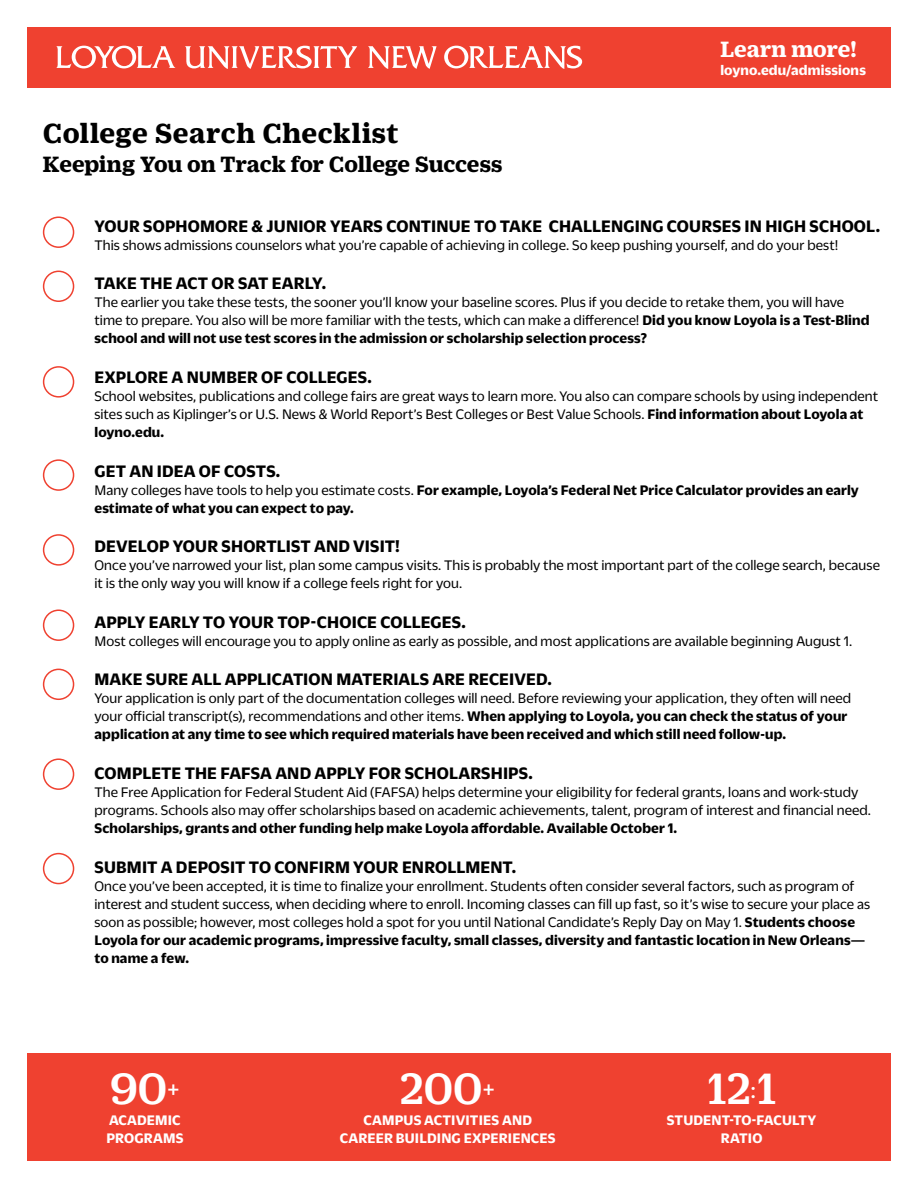
<style>
.page{position:relative;width:918px;height:1188px;background:#fff}
.page>*{position:absolute;margin:0;border:0;box-sizing:border-box;transform-origin:0 0}
.t1{font:500 47.55px "Duplicate Ionic";color:#fff}
.t2{font:700 30px "Duplicate Ionic";letter-spacing:.015em;color:#000}
.t3{font:700 24px "Duplicate Ionic";letter-spacing:-.005em;color:#000}
.t4{font:700 24px "Duplicate Ionic";letter-spacing:-.005em;color:#fff}
.t5{font:700 18px "Duplicate Sans";letter-spacing:.005em;color:#000}
.t6{font:15px/18px "Duplicate Sans";letter-spacing:.01em;color:#000}
.t7{font:700 15px/18px "Duplicate Sans";letter-spacing:.01em;color:#000}
.t8{font:700 15px/18px "Duplicate Sans";letter-spacing:.01em;color:#fff;text-align:center}
.s1{font-weight:700}
.s2{font-weight:400}
.s3{font-family:"Duplicate Sans";font-weight:400;font-size:26.4px}
</style>
<div class="page">
<div style="left:27px;top:1053px;width:864px;height:108px;background:#ef4130"></div>
<div style="left:27px;top:27px;width:864px;height:61px;background:#ef4130"></div>
<svg style="left:56px;top:45px;width:119px;height:23px"></svg>
<svg style="left:185px;top:46px;width:172px;height:23px"></svg>
<svg style="left:368px;top:46px;width:69px;height:23px"></svg>
<svg style="left:444px;top:45px;width:138px;height:24px"></svg>
<div style="left:43px;top:216px;width:31px;height:32px;border:2px solid #ef4130;border-radius:50%"></div>
<div style="left:43px;top:271px;width:31px;height:31px;border:2px solid #ef4130;border-radius:50%"></div>
<div style="left:43px;top:366px;width:31px;height:32px;border:2px solid #ef4130;border-radius:50%"></div>
<div style="left:43px;top:459px;width:31px;height:32px;border:2px solid #ef4130;border-radius:50%"></div>
<div style="left:43px;top:534px;width:31px;height:32px;border:2px solid #ef4130;border-radius:50%"></div>
<div style="left:43px;top:609px;width:31px;height:32px;border:2px solid #ef4130;border-radius:50%"></div>
<div style="left:43px;top:669px;width:31px;height:31px;border:2px solid #ef4130;border-radius:50%"></div>
<div style="left:43px;top:758px;width:31px;height:32px;border:2px solid #ef4130;border-radius:50%"></div>
<div style="left:43px;top:853px;width:31px;height:31px;border:2px solid #ef4130;border-radius:50%"></div>
<h2 class="t2" style="left:43px;top:112px;width:357px">College Search Checklist</h2>
<h3 class="t3" style="left:43px;top:147px;width:461px">Keeping You on Track for College Success</h3>
<h3 class="t4" style="left:720px;top:32px;width:138px">Learn more!</h3>
<p class="t8" style="left:720px;top:60px;width:147px">loyno.edu/admissions</p>
<p class="t5" style="left:95px;top:214px;width:787px">YOUR SOPHOMORE &amp; JUNIOR YEARS CONTINUE TO TAKE CHALLENGING COURSES IN HIGH SCHOOL.</p>
<p class="t6" style="left:94px;top:235px;width:745px">This shows admissions counselors what you’re capable of achieving in college. So keep pushing yourself, and do your best!</p>
<p class="t5" style="left:95px;top:271px;width:233px">TAKE THE ACT OR SAT EARLY.</p>
<p class="t6" style="left:94px;top:293px;width:777px">The earlier you take these tests, the sooner you’ll know your baseline scores. Plus if you decide to retake them, you will have time to prepare. You also will be more familiar with the tests, which can make a difference! <span class="s1">Did you know Loyola is a Test-Blind school and will not use test scores in the admission or scholarship selection process?</span></p>
<p class="t5" style="left:95px;top:365px;width:279px">EXPLORE A NUMBER OF COLLEGES.</p>
<p class="t6" style="left:94px;top:386px;width:785px">School websites, publications and college fairs are great ways to learn more. You also can compare schools by using independent sites such as Kiplinger’s or U.S. News &amp; World Report’s Best Colleges or Best Value Schools. <span class="s1">Find information about Loyola at loyno.edu.</span></p>
<p class="t5" style="left:95px;top:459px;width:187px">GET AN IDEA OF COSTS.</p>
<p class="t7" style="left:94px;top:480px;width:766px"><span class="s2">Many colleges have tools to help you estimate costs.</span> For example, Loyola’s Federal Net Price Calculator provides an early estimate of what you can expect to pay.</p>
<p class="t5" style="left:95px;top:534px;width:307px">DEVELOP YOUR SHORTLIST AND VISIT!</p>
<p class="t6" style="left:94px;top:555px;width:787px">Once you’ve narrowed your list, plan some campus visits. This is probably the most important part of the college search, because it is the only way you will know if a college feels right for you.</p>
<p class="t5" style="left:95px;top:610px;width:373px">APPLY EARLY TO YOUR TOP-CHOICE COLLEGES.</p>
<p class="t6" style="left:94px;top:631px;width:759px">Most colleges will encourage you to apply online as early as possible, and most applications are available beginning August 1.</p>
<p class="t5" style="left:95px;top:667px;width:459px">MAKE SURE ALL APPLICATION MATERIALS ARE RECEIVED.</p>
<p class="t6" style="left:94px;top:689px;width:758px">Your application is only part of the documentation colleges will need. Before reviewing your application, they often will need your official transcript(s), recommendations and other items. <span class="s1">When applying to Loyola, you can check the status of your application at any time to see which required materials have been received and which still need follow-up.</span></p>
<p class="t5" style="left:95px;top:761px;width:440px">COMPLETE THE FAFSA AND APPLY FOR SCHOLARSHIPS.</p>
<p class="t6" style="left:94px;top:782px;width:778px">The Free Application for Federal Student Aid (FAFSA) helps determine your eligibility for federal grants, loans and work-study programs. Schools also may offer scholarships based on academic achievements, talent, program of interest and financial need.</p>
<p class="t7" style="left:94px;top:818px;width:584px">Scholarships, grants and other funding help make Loyola affordable. Available October 1.</p>
<p class="t5" style="left:95px;top:855px;width:423px">SUBMIT A DEPOSIT TO CONFIRM YOUR ENROLLMENT.</p>
<p class="t6" style="left:94px;top:876px;width:777px">Once you’ve been accepted, it is time to finalize your enrollment. Students often consider several factors, such as program of interest and student success, when deciding where to enroll. Incoming classes can fill up fast, so it’s wise to secure your place as soon as possible; however, most colleges hold a spot for you until National Candidate’s Reply Day on May 1. <span class="s1">Students choose Loyola for our academic programs, impressive faculty, small classes, diversity and fantastic location in New Orleans— to name a few.</span></p>
<h1 class="t1" style="left:110px;top:1055px;width:71px">90<span class="s3">+</span></h1>
<p class="t8" style="left:106px;top:1109px;width:79px;text-align:left">ACADEMIC<br>PROGRAMS</p>
<h1 class="t1" style="left:400px;top:1055px;width:96px">200<span class="s3">+</span></h1>
<p class="t8" style="left:340px;top:1109px;width:217px">CAMPUS ACTIVITIES AND<br>CAREER BUILDING EXPERIENCES</p>
<h1 class="t1" style="left:707px;top:1055px;width:71px">12<span class="s3">:</span>1</h1>
<p class="t8" style="left:667px;top:1109px;width:151px">STUDENT-TO-FACULTY<br>RATIO</p>
</div>
